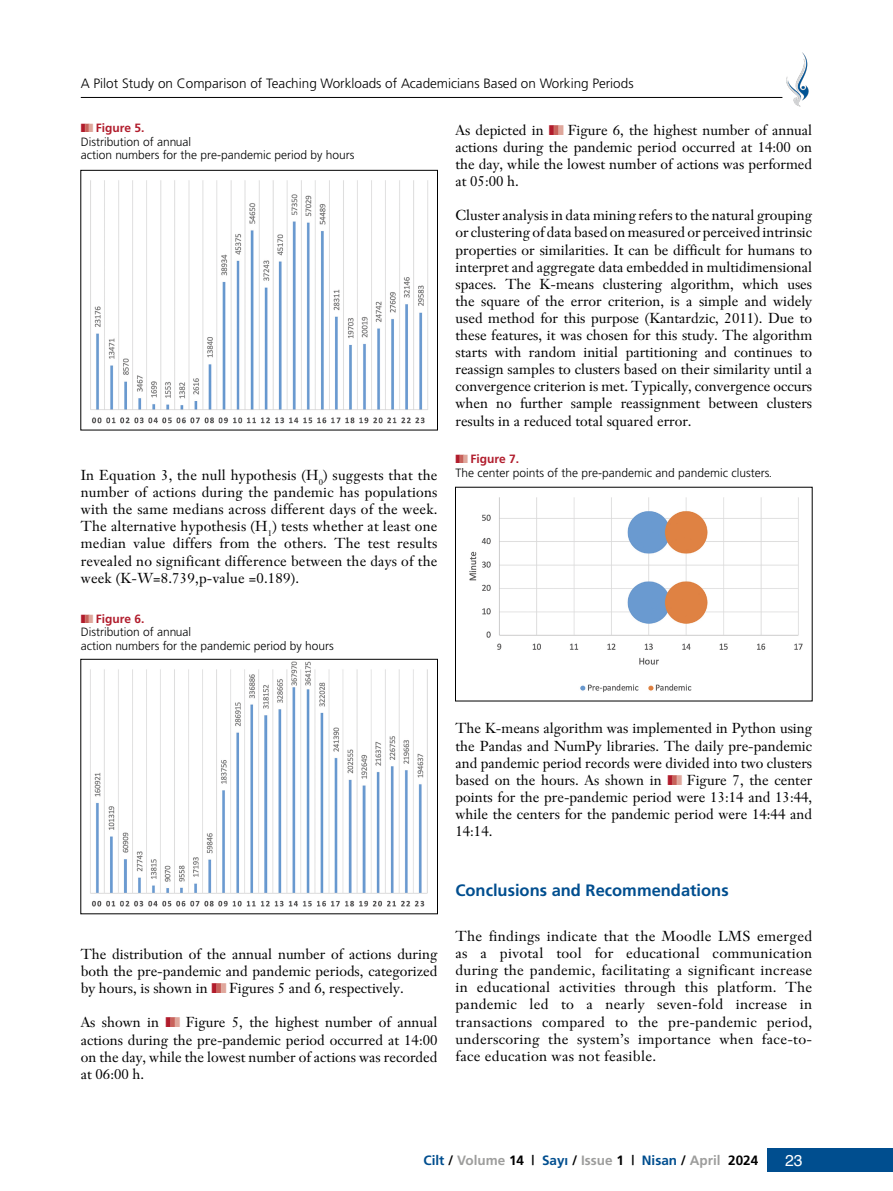
<style>
.page{position:relative;width:893px;height:1191px;background:#fff}
.page>*{position:absolute;margin:0;border:0;box-sizing:border-box;transform-origin:0 0}
.t1{font:16.5px "Frutiger Bold Tr";color:#004e8f}
.t2{font:14.25px/17.1px "Janson YKY";color:#000;text-align:justify}
.t3{font:13.5px "Frutiger Light Nr Tr";color:#000}
.t4{font:13.5px "Frutiger Bold Tr";color:#9d9d9c}
.t5{font:12px/13.5px "Frutiger Light Nr Tr";color:#010202}
.t6{font:12px "Frutiger Bold Tr";color:#b11c2c}
.s1{color:#004e8f}
.s2{color:#000}
.s3{font-family:"Helvetica";font-size:15.75px;color:#004e8f}
.s4{font-family:"Helvetica";font-size:15.75px;color:#fff}
</style>
<div class="page">
<hr style="left:81px;top:97px;width:701px;height:1px;background:#000">
<img style="left:782px;top:52px;width:27px;height:54px">
<div style="left:767px;top:1148px;width:126px;height:23px;background:#004e8f"></div>
<img style="left:90px;top:180px;width:338px;height:244px">
<div style="left:81px;top:170px;width:357px;height:260px;border:1px solid #000"></div>
<img style="left:90px;top:661px;width:338px;height:246px">
<div style="left:81px;top:659px;width:357px;height:255px;border:1px solid #000"></div>
<img style="left:469px;top:497px;width:334px;height:196px">
<p class="t3" style="left:81px;top:76px;width:554px">A Pilot Study on Comparison of Teaching Workloads of Academicians Based on Working Periods</p>
<p class="t6" style="left:96px;top:121px;width:50px">Figure 5.</p>
<p class="t5" style="left:81px;top:135px;width:275px">Distribution of annual<br>action numbers for the pre-pandemic period by hours</p>
<p class="t2" style="left:81px;top:466px;width:358px">In Equation 3, the null hypothesis (H<sub>0</sub>) suggests that the number of actions during the pandemic has populations with the same medians across different days of the week.<br>The alternative hypothesis (H<sub>1</sub>) tests whether at least one median value differs from the others. The test results revealed no significant difference between the days of the week (K-W=8.739,p-value =0.189).</p>
<p class="t6" style="left:96px;top:611px;width:50px">Figure 6.</p>
<p class="t5" style="left:81px;top:625px;width:255px">Distribution of annual<br>action numbers for the pandemic period by hours</p>
<p class="t2" style="left:455px;top:121px;width:90px">As depicted in</p>
<p class="t2" style="left:455px;top:121px;width:358px;text-indent:112px">Figure 6, the highest number of annual actions during the pandemic period occurred at 14:00 on the day, while the lowest number of actions was performed at 05:00 h.</p>
<p class="t2" style="left:455px;top:207px;width:358px">Cluster analysis in data mining refers to the natural grouping or clustering of data based on measured or perceived intrinsic properties or similarities. It can be difficult for humans to interpret and aggregate data embedded in multidimensional spaces. The K-means clustering algorithm, which uses the square of the error criterion, is a simple and widely used method for this purpose (Kantardzic, 2011). Due to these features, it was chosen for this study. The algorithm starts with random initial partitioning and continues to reassign samples to clusters based on their similarity until a convergence criterion is met. Typically, convergence occurs when no further sample reassignment between clusters results in a reduced total squared error.</p>
<p class="t6" style="left:470px;top:452px;width:50px">Figure 7.</p>
<p class="t5" style="left:455px;top:466px;width:318px">The center points of the pre-pandemic and pandemic clusters.</p>
<p class="t2" style="left:455px;top:720px;width:358px">The K-means algorithm was implemented in Python using the Pandas and NumPy libraries. The daily pre-pandemic and pandemic period records were divided into two clusters based on the hours. As shown in</p>
<p class="t2" style="left:455px;top:771px;width:358px;text-indent:231px">Figure 7, the center points for the pre-pandemic period were 13:14 and 13:44, while the centers for the pandemic period were 14:44 and 14:14.</p>
<p class="t2" style="left:81px;top:945px;width:358px">The distribution of the annual number of actions during both the pre-pandemic and pandemic periods, categorized by hours, is shown in</p>
<p class="t2" style="left:229px;top:979px;width:176px">Figures 5 and 6, respectively.</p>
<p class="t2" style="left:81px;top:1013px;width:80px">As shown in</p>
<p class="t2" style="left:81px;top:1013px;width:358px;text-indent:105px">Figure 5, the highest number of annual actions during the pre-pandemic period occurred at 14:00 on the day, while the lowest number of actions was recorded at 06:00 h.</p>
<p class="t1" style="left:455px;top:880px;width:275px">Conclusions and Recommendations</p>
<p class="t2" style="left:455px;top:927px;width:358px">The findings indicate that the Moodle LMS emerged as a pivotal tool for educational communication during the pandemic, facilitating a significant increase in educational activities through this platform. The pandemic led to a nearly seven-fold increase in transactions compared to the pre-pandemic period, underscoring the system’s importance when face-to&shy;face education was not feasible.</p>
<p class="t4" style="left:423px;top:1152px;width:398px"><span class="s1">Cilt</span> <span class="s2">/</span> Volume <span class="s2">14 |</span> <span class="s1">Say›</span> <span class="s2">/</span> Issue <span class="s2">1 |</span> <span class="s1">Nisan</span> <span class="s2">/</span> April <span class="s2">2024</span> <span class="s3">aa</span><span class="s4">23</span><span class="s3">aa</span></p>
</div>
